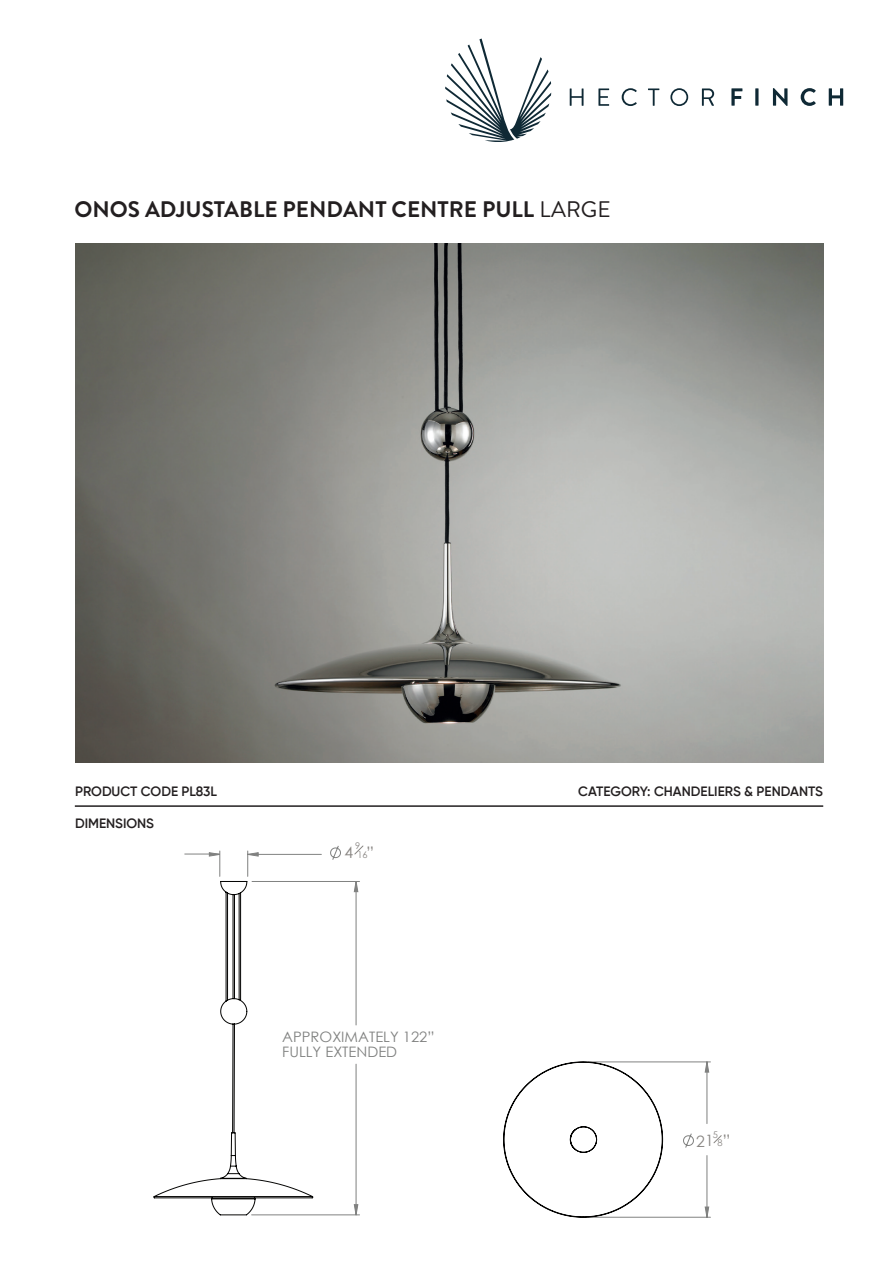
<style>
.page{position:relative;width:893px;height:1263px;background:#fff}
.page>*{position:absolute;margin:0;border:0;box-sizing:border-box;transform-origin:0 0}
.t1{font:700 22.5px "Brandon Grotesque";color:#231f20}
.t2{font:15.6px "Century Gothic";color:#888582}
.t3{font:14.4px/14.4px "Century Gothic";color:#808180}
.t4{font:600 13.5px "Gilroy";color:#231f20}
.t5{font:9.15px/8.6px "Century Gothic";color:#888582}
.s1{font-weight:400}
</style>
<div class="page">
<hr style="left:75px;top:805px;width:748px;height:2px;background:#231f20">
<svg style="left:570px;top:88px;width:13px;height:18px"></svg>
<svg style="left:598px;top:88px;width:11px;height:18px"></svg>
<svg style="left:622px;top:88px;width:15px;height:18px"></svg>
<svg style="left:648px;top:88px;width:11px;height:18px"></svg>
<svg style="left:670px;top:88px;width:18px;height:18px"></svg>
<svg style="left:702px;top:88px;width:12px;height:18px"></svg>
<svg style="left:731px;top:88px;width:11px;height:18px"></svg>
<hr style="left:755px;top:88px;width:3px;height:18px;background:#0f2935">
<svg style="left:773px;top:88px;width:14px;height:18px"></svg>
<svg style="left:801px;top:88px;width:15px;height:18px"></svg>
<svg style="left:829px;top:88px;width:14px;height:18px"></svg>
<svg style="left:445px;top:39px;width:106px;height:103px"></svg>
<svg style="left:330px;top:845px;width:11px;height:7px"></svg>
<hr style="left:185px;top:854px;width:34px;height:1px;background:#808180">
<hr style="left:588px;top:1061px;width:122px;height:1px;background:#808180">
<hr style="left:588px;top:1217px;width:122px;height:1px;background:#808180">
<svg style="left:209px;top:853px;width:500px;height:364px"></svg>
<svg style="left:153px;top:881px;width:161px;height:335px"></svg>
<svg style="left:503px;top:1061px;width:160px;height:157px"></svg>
<svg style="left:354px;top:845px;width:9px;height:9px"></svg>
<svg style="left:713px;top:1135px;width:9px;height:8px"></svg>
<img style="left:75px;top:243px;width:748px;height:519px">
<h1 class="t1" style="left:74px;top:194px;width:538px">ONOS ADJUSTABLE PENDANT CENTRE PULL <span class="s1">LARGE</span></h1>
<p class="t4" style="left:75px;top:783px;width:143px">PRODUCT CODE PL83L</p>
<p class="t4" style="left:578px;top:783px;width:246px">CATEGORY: CHANDELIERS &amp; PENDANTS</p>
<p class="t4" style="left:75px;top:815px;width:80px">DIMENSIONS</p>
<p class="t5" style="left:355px;top:842px;width:14px">9<br>16</p>
<p class="t2" style="left:344px;top:841px;width:32px">4 ”</p>
<p class="t3" style="left:282px;top:1030px;width:154px">APPROXIMATELY 122”<br>FULLY EXTENDED</p>
<p class="t5" style="left:713px;top:1130px;width:12px;text-align:center">5<br>8</p>
<p class="t2" style="left:696px;top:1130px;width:36px">21 ”</p>
</div>
